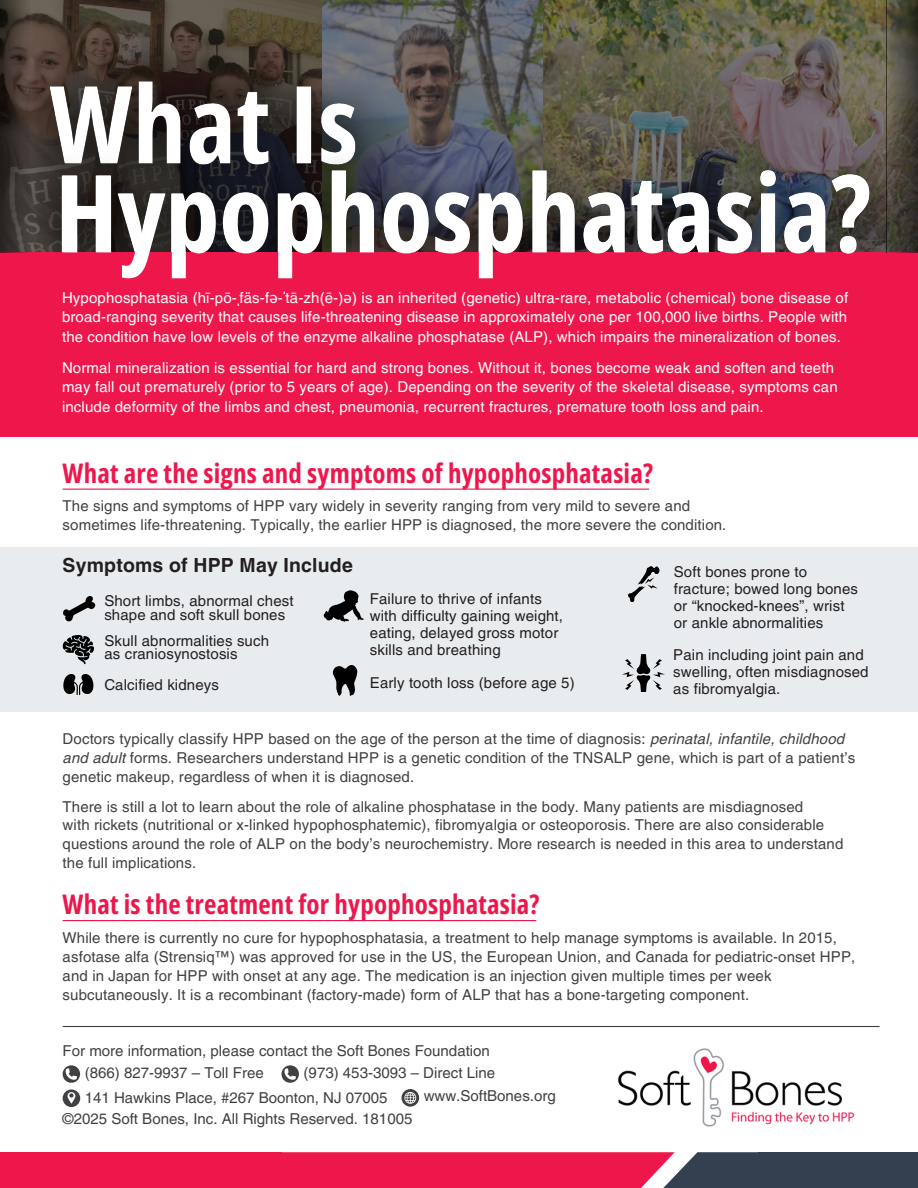
<style>
.page{position:relative;width:918px;height:1188px;background:#fff}
.page>*{position:absolute;margin:0;border:0;box-sizing:border-box;transform-origin:0 0}
.t1{font:700 107.7px "Open Sans Condensed";color:#fff}
.t2{font:700 27px "Open Sans Condensed";letter-spacing:.01em;color:#ed174c}
.t3{font:700 19.5px "Helvetica LT Pro";letter-spacing:.01em;color:#231f20}
.t4{font:15px/18.8px "Helvetica LT Pro";letter-spacing:.01em;color:#414042}
.t5{font:15px/19.5px "Helvetica LT Pro";letter-spacing:.01em;color:#fff;text-align:justify}
.t6{font:15px/16.8px "Helvetica LT Pro";letter-spacing:.01em;color:#231f20}
.s1{font-family:"Noto Sans"}
.s2{font-style:italic}
</style>
<div class="page">
<svg style="left:249px;top:1152px;width:634px;height:36px;background:#ce2955"></svg>
<div style="left:0;top:1153px;width:281px;height:35px;background:#ed174c"></div>
<div style="left:759px;top:1153px;width:159px;height:35px;background:#334050"></div>
<svg style="left:281px;top:1065px;width:18px;height:18px"></svg>
<svg style="left:63px;top:1065px;width:17px;height:42px"></svg>
<svg style="left:402px;top:1089px;width:17px;height:18px"></svg>
<hr style="left:63px;top:920px;width:473px;height:1px;background:#ed174c">
<hr style="left:63px;top:489px;width:586px;height:1px;background:#ed174c">
<div style="left:0;top:547px;width:918px;height:164px;background:#e9ecee"></div>
<img style="left:618px;top:1048px;width:237px;height:79px">
<img style="left:543px;top:0;width:344px;height:127px">
<img style="left:506px;top:0;width:37px;height:127px">
<img style="left:31px;top:0;width:475px;height:127px">
<hr style="left:63px;top:1026px;width:817px;height:1px;background:#414042">
<svg style="left:63px;top:674px;width:31px;height:21px"></svg>
<svg style="left:63px;top:635px;width:31px;height:29px"></svg>
<svg style="left:63px;top:596px;width:33px;height:26px"></svg>
<svg style="left:324px;top:590px;width:40px;height:32px"></svg>
<svg style="left:332px;top:665px;width:26px;height:31px"></svg>
<svg style="left:622px;top:654px;width:43px;height:37px"></svg>
<svg style="left:628px;top:566px;width:32px;height:36px"></svg>
<img style="left:31px;top:39px;width:370px;height:88px">
<img style="left:31px;top:127px;width:856px;height:125px">
<div style="left:0;top:252px;width:918px;height:185px;background:#ed174c"></div>
<svg style="left:0;top:0;width:31px;height:252px;background:#3c332e"></svg>
<svg style="left:887px;top:0;width:31px;height:252px;background:#484439"></svg>
<p class="t1" style="left:56px;top:137px;width:817px">Hypophosphatasia?</p>
<p class="t5" style="left:62px;top:289px;width:788px">Hypophosphatasia (hī-pō-<span class="s1">ˌ</span>fäs-f<span class="s1">ə</span>-<span class="s1">ˈ</span>tā-zh(ē-)<span class="s1">ə</span>) is an inherited (genetic) ultra-rare, metabolic (chemical) bone disease of broad-ranging severity that causes life-threatening disease in approximately one per 100,000 live births. People with the condition have low levels of the enzyme alkaline phosphatase (ALP), which impairs the mineralization of bones.</p>
<p class="t5" style="left:62px;top:359px;width:777px;text-align:left">Normal mineralization is essential for hard and strong bones. Without it, bones become weak and soften and teeth may fall out prematurely (prior to 5 years of age). Depending on the severity of the skeletal disease, symptoms can include deformity of the limbs and chest, pneumonia, recurrent fractures, premature tooth loss and pain.</p>
<p class="t2" style="left:63px;top:454px;width:592px">What are the signs and symptoms of hypophosphatasia?</p>
<p class="t4" style="left:63px;top:498px;width:665px">The signs and symptoms of HPP vary widely in severity ranging from very mild to severe and sometimes life-threatening. Typically, the earlier HPP is diagnosed, the more severe the condition.</p>
<p class="t3" style="left:63px;top:558px;width:292px">Symptoms of HPP May Include</p>
<p class="t6" style="left:104px;top:594px;width:191px;line-height:14.7px">Short limbs, abnormal chest shape and soft skull bones</p>
<p class="t6" style="left:104px;top:635px;width:166px;line-height:13.5px">Skull abnormalities such as craniosynostosis</p>
<p class="t6" style="left:104px;top:678px;width:116px">Calcified kidneys</p>
<p class="t6" style="left:674px;top:565px;width:186px">Soft bones prone to fracture; bowed long bones or “knocked-knees”, wrist or ankle abnormalities</p>
<p class="t6" style="left:370px;top:592px;width:195px">Failure to thrive of infants with difficulty gaining weight, eating, delayed gross motor skills and breathing</p>
<p class="t6" style="left:673px;top:648px;width:197px">Pain including joint pain and swelling, often misdiagnosed as fibromyalgia.</p>
<p class="t6" style="left:370px;top:676px;width:206px">Early tooth loss (before age 5)</p>
<p class="t4" style="left:63px;top:731px;width:794px">Doctors typically classify HPP based on the age of the person at the time of diagnosis: <span class="s2">perinatal, infantile, childhood and adult</span> forms. Researchers understand HPP is a genetic condition of the TNSALP gene, which is part of a patient’s genetic makeup, regardless of when it is diagnosed.</p>
<p class="t4" style="left:63px;top:798px;width:742px">There is still a lot to learn about the role of alkaline phosphatase in the body. Many patients are misdiagnosed</p>
<h3 class="t4" style="left:63px;top:817px;width:782px">with rickets (nutritional or x-linked hypophosphatemic), fibromyalgia or osteoporosis. There are also considerable questions around the role of ALP on the body’s neurochemistry. More research is needed in this area to understand the full implications.</h3>
<p class="t2" style="left:63px;top:886px;width:478px">What is the treatment for hypophosphatasia?</p>
<h2 class="t4" style="left:63px;top:929px;width:794px;line-height:19.2px">While there is currently no cure for hypophosphatasia, a treatment to help manage symptoms is available. In 2015, asfotase alfa (Strensiq™) was approved for use in the US, the European Union, and Canada for pediatric-onset HPP, and in Japan for HPP with onset at any age. The medication is an injection given multiple times per week subcutaneously. It is a recombinant (factory-made) form of ALP that has a bone-targeting component.</h2>
<p class="t4" style="left:63px;top:1042px;width:429px">For more information, please contact the Soft Bones Foundation</p>
<p class="t4" style="left:85px;top:1065px;width:180px">(866) 827-9937 – Toll Free</p>
<p class="t4" style="left:304px;top:1065px;width:193px">(973) 453-3093 – Direct Line</p>
<p class="t4" style="left:85px;top:1090px;width:304px">141 Hawkins Place, #267 Boonton, NJ 07005</p>
<p class="t4" style="left:424px;top:1087px;width:134px">www.SoftBones.org</p>
<h1 class="t4" style="left:63px;top:1111px;width:351px">©2025 Soft Bones, Inc. All Rights Reserved. 181005</h1>
</div>
